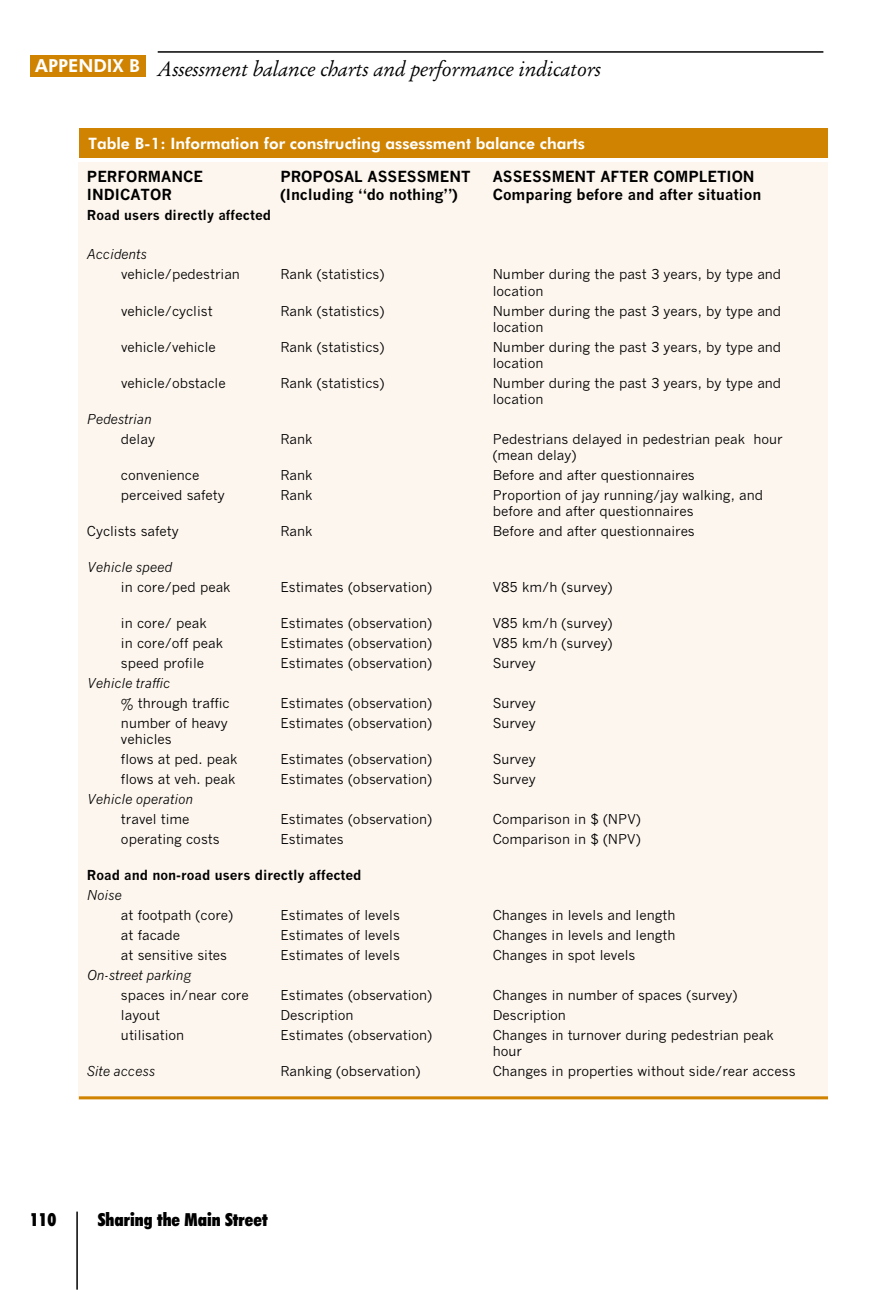
<style>
.page{position:relative;width:894px;height:1290px;background:#fff}
.page>*{position:absolute;margin:0;border:0;box-sizing:border-box;transform-origin:0 0}
.t1{font:italic 21px "Garamond";color:#000}
.t2{font:18px "Futura X Blk Cn BT";color:#000}
.t3{font:15.75px "Futura Hv BT";color:#fff}
.t4{font:700 15px/18px "News Gothic";color:#000}
.t5{font:13.5px/16.2px "News Gothic";color:#000}
.t6{font:italic 13.5px "News Gothic";color:#000}
.t7{font:700 13.5px "News Gothic";color:#000}
</style>
<div class="page">
<hr style="left:76px;top:1212px;width:2px;height:78px;background:#000">
<div style="left:79px;top:128px;width:749px;height:29px;background:#d08300"></div>
<div style="left:79px;top:162px;width:749px;height:937px;background:#fdf6ee"></div>
<hr style="left:79px;top:1096px;width:749px;height:3px;background:#d08300">
<div style="left:30px;top:55px;width:115px;height:21px;background:#d08300"></div>
<hr style="left:158px;top:51px;width:665px;height:2px;background:#000">
<h1 class="t1" style="left:35px;top:61px;width:567px"><sup>APPENDIX</sup> <sup>B</sup> Assessment balance charts and performance indicators</h1>
<p class="t3" style="left:89px;top:138px;width:498px">Table B-1: Information for constructing assessment balance charts</p>
<p class="t4" style="left:87px;top:169px;width:117px">PERFORMANCE<br>INDICATOR</p>
<p class="t4" style="left:280px;top:169px;width:192px">PROPOSAL ASSESSMENT (Including “do nothing”)</p>
<p class="t4" style="left:493px;top:169px;width:270px">ASSESSMENT AFTER COMPLETION<br>Comparing before and after situation</p>
<p class="t7" style="left:87px;top:209px;width:186px">Road users directly affected</p>
<p class="t6" style="left:87px;top:249px;width:61px">Accidents</p>
<p class="t5" style="left:121px;top:267px;width:120px">vehicle/pedestrian</p>
<p class="t5" style="left:280px;top:267px;width:105px">Rank (statistics)</p>
<p class="t5" style="left:493px;top:267px;width:290px">Number during the past 3 years, by type and location</p>
<p class="t5" style="left:121px;top:304px;width:93px">vehicle/cyclist</p>
<p class="t5" style="left:280px;top:304px;width:105px">Rank (statistics)</p>
<p class="t5" style="left:493px;top:304px;width:290px">Number during the past 3 years, by type and location</p>
<p class="t5" style="left:121px;top:340px;width:96px">vehicle/vehicle</p>
<p class="t5" style="left:280px;top:340px;width:105px">Rank (statistics)</p>
<p class="t5" style="left:493px;top:340px;width:290px">Number during the past 3 years, by type and location</p>
<p class="t5" style="left:121px;top:376px;width:106px">vehicle/obstacle</p>
<p class="t5" style="left:280px;top:376px;width:105px">Rank (statistics)</p>
<p class="t5" style="left:493px;top:376px;width:290px">Number during the past 3 years, by type and location</p>
<p class="t6" style="left:87px;top:414px;width:66px">Pedestrian</p>
<p class="t5" style="left:121px;top:432px;width:35px">delay</p>
<p class="t5" style="left:280px;top:432px;width:34px">Rank</p>
<p class="t5" style="left:493px;top:432px;width:292px">Pedestrians delayed in pedestrian peak hour (mean delay)</p>
<p class="t5" style="left:121px;top:468px;width:80px">convenience</p>
<p class="t5" style="left:280px;top:468px;width:34px">Rank</p>
<p class="t5" style="left:493px;top:468px;width:204px">Before and after questionnaires</p>
<p class="t5" style="left:121px;top:488px;width:105px">perceived safety</p>
<p class="t5" style="left:280px;top:488px;width:34px">Rank</p>
<p class="t5" style="left:493px;top:488px;width:272px">Proportion of jay running/jay walking, and before and after questionnaires</p>
<p class="t5" style="left:87px;top:524px;width:93px">Cyclists safety</p>
<p class="t5" style="left:280px;top:524px;width:34px">Rank</p>
<p class="t5" style="left:493px;top:524px;width:204px">Before and after questionnaires</p>
<p class="t6" style="left:87px;top:562px;width:87px">Vehicle speed</p>
<p class="t5" style="left:121px;top:580px;width:111px">in core/ped peak</p>
<p class="t5" style="left:280px;top:580px;width:153px">Estimates (observation)</p>
<p class="t5" style="left:493px;top:580px;width:121px">V85 km/h (survey)</p>
<p class="t5" style="left:121px;top:616px;width:87px">in core/ peak</p>
<p class="t5" style="left:280px;top:616px;width:153px">Estimates (observation)</p>
<p class="t5" style="left:493px;top:616px;width:121px">V85 km/h (survey)</p>
<p class="t5" style="left:121px;top:636px;width:104px">in core/off peak</p>
<p class="t5" style="left:280px;top:636px;width:153px">Estimates (observation)</p>
<p class="t5" style="left:493px;top:636px;width:121px">V85 km/h (survey)</p>
<p class="t5" style="left:121px;top:656px;width:85px">speed profile</p>
<p class="t5" style="left:280px;top:656px;width:153px">Estimates (observation)</p>
<p class="t5" style="left:493px;top:656px;width:44px">Survey</p>
<p class="t6" style="left:87px;top:678px;width:85px">Vehicle traffic</p>
<p class="t5" style="left:121px;top:696px;width:110px">% through traffic</p>
<p class="t5" style="left:280px;top:696px;width:153px">Estimates (observation)</p>
<p class="t5" style="left:493px;top:696px;width:44px">Survey</p>
<p class="t5" style="left:121px;top:716px;width:108px">number of heavy vehicles</p>
<p class="t5" style="left:280px;top:716px;width:153px">Estimates (observation)</p>
<p class="t5" style="left:493px;top:716px;width:44px">Survey</p>
<p class="t5" style="left:121px;top:752px;width:118px">flows at ped. peak</p>
<p class="t5" style="left:280px;top:752px;width:153px">Estimates (observation)</p>
<p class="t5" style="left:493px;top:752px;width:44px">Survey</p>
<p class="t5" style="left:121px;top:772px;width:116px">flows at veh. peak</p>
<p class="t5" style="left:280px;top:772px;width:153px">Estimates (observation)</p>
<p class="t5" style="left:493px;top:772px;width:44px">Survey</p>
<p class="t6" style="left:87px;top:794px;width:108px">Vehicle operation</p>
<p class="t5" style="left:121px;top:812px;width:70px">travel time</p>
<p class="t5" style="left:280px;top:812px;width:153px">Estimates (observation)</p>
<p class="t5" style="left:493px;top:812px;width:149px">Comparison in $ (NPV)</p>
<p class="t5" style="left:121px;top:832px;width:100px">operating costs</p>
<p class="t5" style="left:280px;top:832px;width:65px">Estimates</p>
<p class="t5" style="left:493px;top:832px;width:149px">Comparison in $ (NPV)</p>
<p class="t7" style="left:87px;top:870px;width:276px">Road and non-road users directly affected</p>
<p class="t6" style="left:87px;top:890px;width:36px">Noise</p>
<p class="t5" style="left:121px;top:908px;width:114px">at footpath (core)</p>
<p class="t5" style="left:280px;top:908px;width:121px">Estimates of levels</p>
<p class="t5" style="left:493px;top:908px;width:184px">Changes in levels and length</p>
<p class="t5" style="left:121px;top:928px;width:61px">at facade</p>
<p class="t5" style="left:280px;top:928px;width:121px">Estimates of levels</p>
<p class="t5" style="left:493px;top:928px;width:184px">Changes in levels and length</p>
<p class="t5" style="left:121px;top:948px;width:108px">at sensitive sites</p>
<p class="t5" style="left:280px;top:948px;width:121px">Estimates of levels</p>
<p class="t5" style="left:493px;top:948px;width:144px">Changes in spot levels</p>
<p class="t6" style="left:87px;top:970px;width:106px">On-street parking</p>
<p class="t5" style="left:121px;top:988px;width:129px">spaces in/near core</p>
<p class="t5" style="left:280px;top:988px;width:153px">Estimates (observation)</p>
<p class="t5" style="left:493px;top:988px;width:246px">Changes in number of spaces (survey)</p>
<p class="t5" style="left:121px;top:1008px;width:40px">layout</p>
<p class="t5" style="left:280px;top:1008px;width:75px">Description</p>
<p class="t5" style="left:493px;top:1008px;width:75px">Description</p>
<p class="t5" style="left:121px;top:1028px;width:65px">utilisation</p>
<p class="t5" style="left:280px;top:1028px;width:153px">Estimates (observation)</p>
<p class="t5" style="left:493px;top:1028px;width:282px">Changes in turnover during pedestrian peak hour</p>
<p class="t6" style="left:87px;top:1066px;width:70px">Site access</p>
<p class="t5" style="left:280px;top:1064px;width:141px">Ranking (observation)</p>
<p class="t5" style="left:493px;top:1064px;width:304px">Changes in properties without side/rear access</p>
<h2 class="t2" style="left:30px;top:1212px;width:28px">110</h2>
<h2 class="t2" style="left:98px;top:1212px;width:171px">Sharing the Main Street</h2>
</div>
